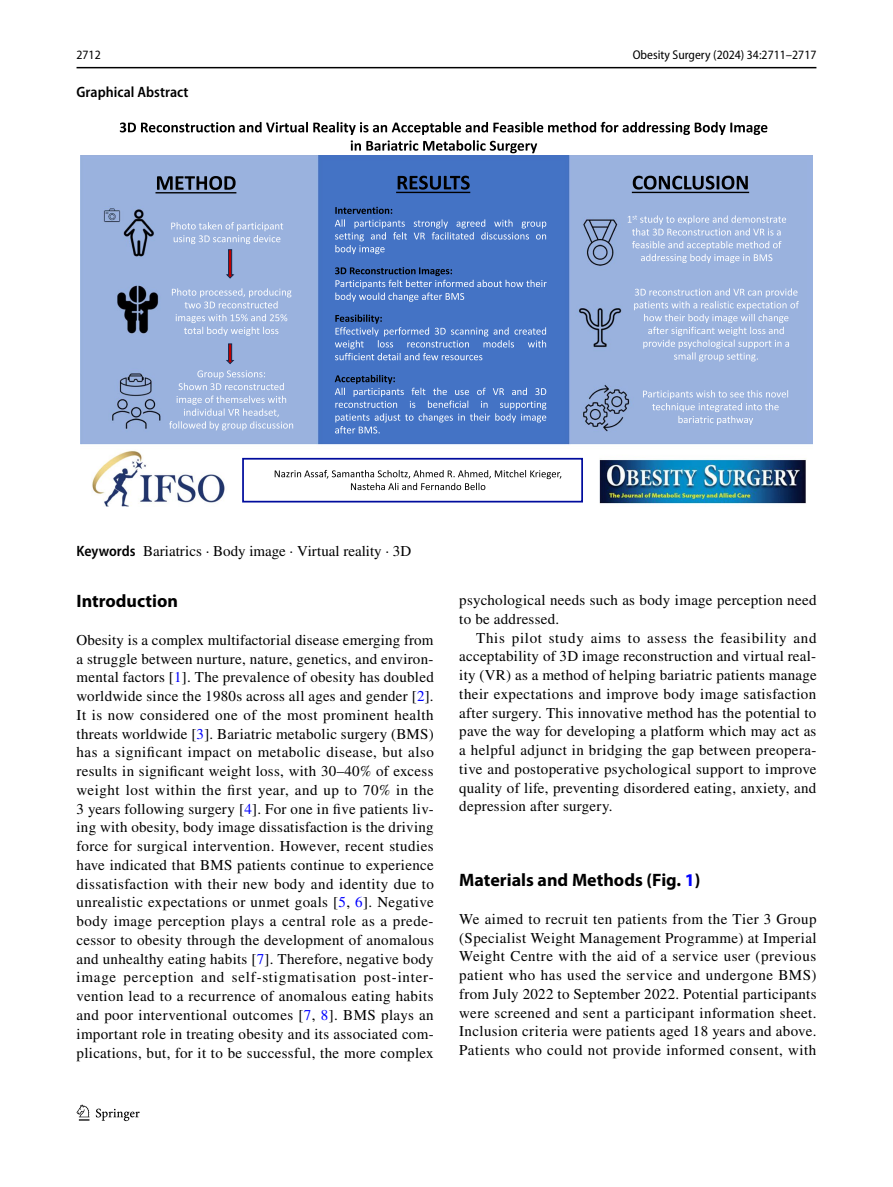
<style>
.page{position:relative;width:893px;height:1187px;background:#fff}
.page>*{position:absolute;margin:0;border:0;box-sizing:border-box;transform-origin:0 0}
.t1{font:700 18px "Myriad Pro";color:#000}
.t2{font:15px/18.8px "STIX";letter-spacing:.02em;color:#000;text-align:justify}
.t3{font:15px "STIX";color:#000}
.t4{font:600 semi-condensed 15px "Myriad Pro";letter-spacing:.005em;color:#000}
.t5{font:semi-condensed 12.75px "Myriad Pro";color:#000}
.s1{font-family:"Myriad Pro";font-weight:600;font-stretch:semi-condensed}
.s2{color:#00f}
</style>
<div class="page">
<hr style="left:77px;top:67px;width:739px;height:1px;background:#000">
<svg style="left:77px;top:1104px;width:12px;height:16px"></svg>
<svg style="left:96px;top:1108px;width:44px;height:12px"></svg>
<img style="left:81px;top:155px;width:731px;height:351px">
<svg style="left:155px;top:176px;width:81px;height:17px"></svg>
<svg style="left:396px;top:176px;width:74px;height:17px"></svg>
<svg style="left:120px;top:122px;width:647px;height:31px"></svg>
<svg style="left:632px;top:176px;width:117px;height:17px;background:#55637b"></svg>
<div style="left:242px;top:458px;width:341px;height:44px;border:2px solid #010c9d"></div>
<svg style="left:275px;top:470px;width:286px;height:20px"></svg>
<svg style="left:172px;top:288px;width:119px;height:20px;background:#aabee3"></svg>
<svg style="left:176px;top:314px;width:111px;height:22px;background:#aabee3"></svg>
<svg style="left:169px;top:370px;width:124px;height:60px;background:#a7bce2"></svg>
<svg style="left:226px;top:343px;width:9px;height:21px"></svg>
<svg style="left:171px;top:222px;width:112px;height:57px;background:#9fb4dc"></svg>
<svg style="left:628px;top:215px;width:158px;height:20px;background:#abbfe3"></svg>
<svg style="left:632px;top:241px;width:149px;height:22px;background:#abbfe3"></svg>
<svg style="left:414px;top:219px;width:132px;height:20px;background:#638ace"></svg>
<svg style="left:335px;top:207px;width:72px;height:47px;background:#557cc2"></svg>
<svg style="left:335px;top:267px;width:212px;height:35px;background:#517ac1"></svg>
<svg style="left:335px;top:314px;width:211px;height:46px;background:#557fc7"></svg>
<svg style="left:335px;top:375px;width:211px;height:58px;background:#547ec7"></svg>
<svg style="left:643px;top:390px;width:145px;height:35px;background:#a7bce2"></svg>
<svg style="left:634px;top:288px;width:165px;height:73px;background:#a7bbe2"></svg>
<p class="t5" style="left:77px;top:48px;width:26px">2712</p>
<p class="t5" style="left:633px;top:48px;width:185px">Obesity Surgery (2024) 34:2711–2717</p>
<p class="t4" style="left:77px;top:83px;width:114px">Graphical Abstract</p>
<p class="t3" style="left:77px;top:541px;width:336px"><span class="s1">Keywords</span> Bariatrics · Body image · Virtual reality · 3D</p>
<p class="t1" style="left:77px;top:589px;width:103px">Introduction</p>
<p class="t2" style="left:77px;top:631px;width:359px">Obesity is a complex multifactorial disease emerging from a struggle between nurture, nature, genetics, and environ&shy;mental factors [<span class="s2">1</span>]. The prevalence of obesity has doubled worldwide since the 1980s across all ages and gender [<span class="s2">2</span>].<br>It is now considered one of the most prominent health threats worldwide [<span class="s2">3</span>]. Bariatric metabolic surgery (BMS) has a significant impact on metabolic disease, but also results in significant weight loss, with 30–40% of excess weight lost within the first year, and up to 70% in the 3 years following surgery [<span class="s2">4</span>]. For one in five patients liv&shy;ing with obesity, body image dissatisfaction is the driving force for surgical intervention. However, recent studies have indicated that BMS patients continue to experience dissatisfaction with their new body and identity due to unrealistic expectations or unmet goals [<span class="s2">5</span>, <span class="s2">6</span>]. Negative body image perception plays a central role as a prede&shy;cessor to obesity through the development of anomalous and unhealthy eating habits [<span class="s2">7</span>]. Therefore, negative body image perception and self-stigmatisation post-inter&shy;vention lead to a recurrence of anomalous eating habits and poor interventional outcomes [<span class="s2">7</span>, <span class="s2">8</span>]. BMS plays an important role in treating obesity and its associated com&shy;plications, but, for it to be successful, the more complex</p>
<p class="t2" style="left:459px;top:591px;width:359px">psychological needs such as body image perception need to be addressed.</p>
<p class="t2" style="left:459px;top:629px;width:359px;text-indent:17px">This pilot study aims to assess the feasibility and acceptability of 3D image reconstruction and virtual real&shy;ity (VR) as a method of helping bariatric patients manage their expectations and improve body image satisfaction after surgery. This innovative method has the potential to pave the way for developing a platform which may act as a helpful adjunct in bridging the gap between preopera&shy;tive and postoperative psychological support to improve quality of life, preventing disordered eating, anxiety, and depression after surgery.</p>
<p class="t1" style="left:459px;top:868px;width:243px">Materials and Methods (Fig. <span class="s2">1</span>)</p>
<p class="t2" style="left:459px;top:910px;width:359px">We aimed to recruit ten patients from the Tier 3 Group (Specialist Weight Management Programme) at Imperial Weight Centre with the aid of a service user (previous patient who has used the service and undergone BMS) from July 2022 to September 2022. Potential participants were screened and sent a participant information sheet.<br>Inclusion criteria were patients aged 18 years and above.<br>Patients who could not provide informed consent, with</p>
</div>
